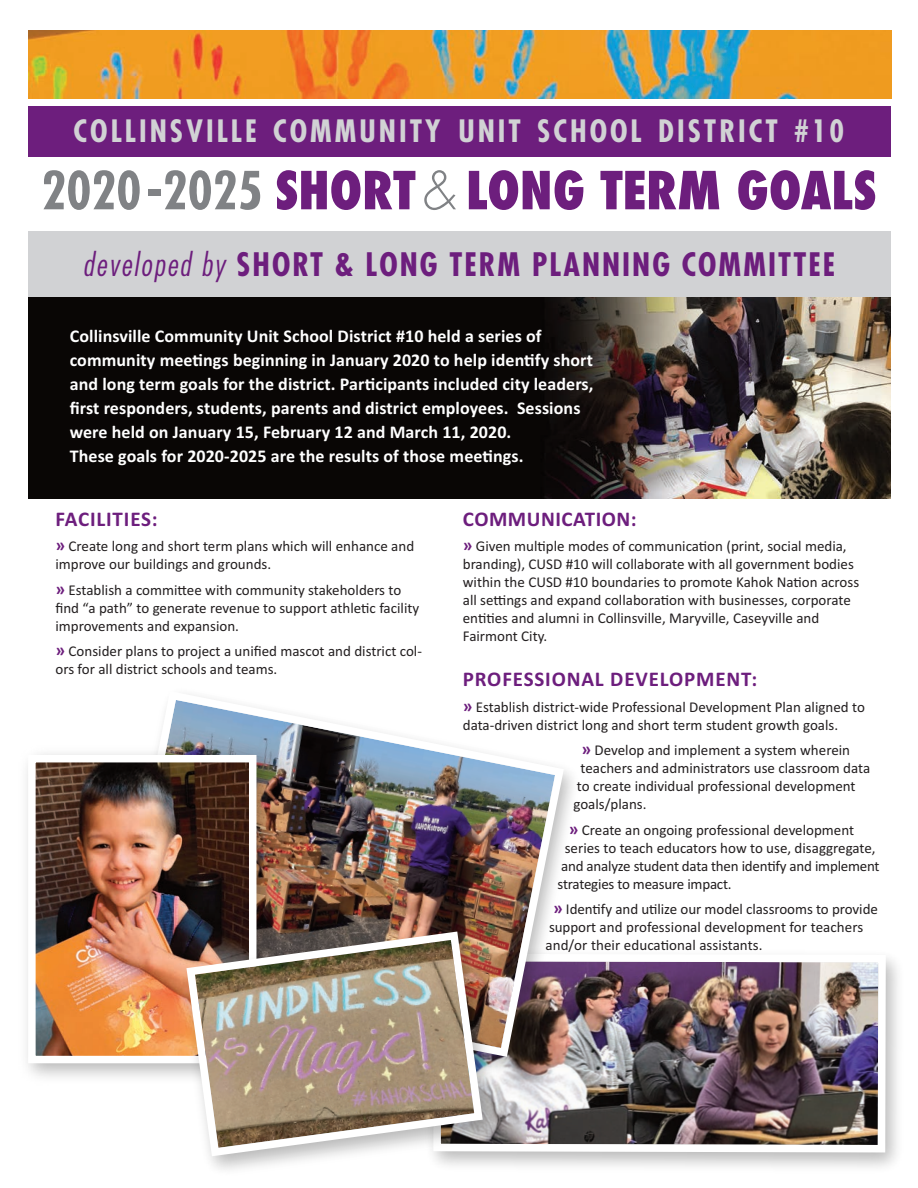
<style>
.page{position:relative;width:918px;height:1188px;background:#fff}
.page>*{position:absolute;margin:0;border:0;box-sizing:border-box;transform-origin:0 0}
.t1{font:800 condensed 51px "Futura";color:#6d1e7d}
.t2{font:700 condensed 31.5px "Futura";letter-spacing:.065em;color:#6d1e7d}
.t3{font:700 condensed 30px "Futura";letter-spacing:.1em;color:#d1d2d4}
.t4{font:700 21px "Calibri";letter-spacing:.04em;color:#6d1e7d}
.t5{font:700 18px/24px "Calibri";letter-spacing:.005em;color:#fff}
.t6{font:15px/18px "Calibri";color:#231f20}
.s1{font-weight:700;color:#808285}
.s2{font-weight:300;font-stretch:normal;color:#808285}
.s3{font-weight:300;font-style:italic}
.s4{font-weight:700;font-size:18px;color:#6d1e7d}
</style>
<div class="page">
<img style="left:510px;top:952px;width:380px;height:204px">
<img style="left:28px;top:297px;width:863px;height:201px">
<div style="left:28px;top:231px;width:863px;height:66px;background:#d1d2d4"></div>
<div style="left:28px;top:106px;width:863px;height:51px;background:#6d1e7d"></div>
<img style="left:510px;top:773px;width:82px;height:313px">
<img style="left:167px;top:694px;width:401px;height:367px">
<img style="left:26px;top:742px;width:256px;height:335px">
<img style="left:37px;top:764px;width:210px;height:290px">
<div style="left:28px;top:755px;width:228px;height:308px;border:8px solid #fff"></div>
<img style="left:171px;top:917px;width:339px;height:253px">
<img style="left:182px;top:927px;width:305px;height:233px">
<img style="left:28px;top:30px;width:863px;height:68px">
<h3 class="t3" style="left:74px;top:118px;width:772px">COLLINSVILLE COMMUNITY UNIT SCHOOL DISTRICT #10</h3>
<h1 class="t1" style="left:41px;top:162px;width:837px"><span class="s1">2020-2025</span> SHORT<span class="s2">&amp;</span> LONG TERM GOALS</h1>
<h2 class="t2" style="left:83px;top:250px;width:754px"><span class="s3">developed by</span> SHORT &amp; LONG TERM PLANNING COMMITTEE</h2>
<p class="t5" style="left:70px;top:324px;width:525px">Collinsville Community Unit School District #10 held a series of community meetings beginning in January 2020 to help identify short and long term goals for the district. Participants included city leaders, first responders, students, parents and district employees. Sessions were held on January 15, February 12 and March 11, 2020.<br>These goals for 2020-2025 are the results of those meetings.</p>
<h3 class="t4" style="left:56px;top:506px;width:104px">FACILITIES:</h3>
<p class="t6" style="left:56px;top:537px;width:360px"><span class="s4">»</span> Create long and short term plans which will enhance and improve our buildings and grounds.</p>
<p class="t6" style="left:56px;top:581px;width:365px"><span class="s4">»</span> Establish a committee with community stakeholders to find “a path” to generate revenue to support athletic facility improvements and expansion.</p>
<p class="t6" style="left:56px;top:642px;width:368px"><span class="s4">»</span> Consider plans to project a unified mascot and district col&shy;ors for all district schools and teams.</p>
<h3 class="t4" style="left:463px;top:506px;width:175px">COMMUNICATION:</h3>
<p class="t6" style="left:463px;top:537px;width:398px"><span class="s4">»</span> Given multiple modes of communication (print, social media, branding), CUSD #10 will collaborate with all government bodies within the CUSD #10 boundaries to promote Kahok Nation across all settings and expand collaboration with businesses, corporate entities and alumni in Collinsville, Maryville, Caseyville and Fairmont City.</p>
<h3 class="t4" style="left:463px;top:667px;width:296px">PROFESSIONAL DEVELOPMENT:</h3>
<p class="t6" style="left:463px;top:698px;width:404px"><span class="s4">»</span> Establish district-wide Professional Development Plan aligned to data-driven district long and short term student growth goals.</p>
<p class="t6" style="left:581px;top:741px;width:270px"><span class="s4">»</span> Develop and implement a system wherein</p>
<p class="t6" style="left:581px;top:759px;width:291px">teachers and administrators use classroom data</p>
<p class="t6" style="left:577px;top:777px;width:280px">to create individual professional development</p>
<p class="t6" style="left:573px;top:795px;width:75px">goals/plans.</p>
<p class="t6" style="left:569px;top:821px;width:287px"><span class="s4">»</span> Create an ongoing professional development</p>
<p class="t6" style="left:565px;top:839px;width:312px">series to teach educators how to use, disaggregate,</p>
<p class="t6" style="left:561px;top:857px;width:320px">and analyze student data then identify and implement</p>
<p class="t6" style="left:558px;top:875px;width:176px">strategies to measure impact.</p>
<p class="t6" style="left:545px;top:900px;width:334px;text-indent:8px"><span class="s4">»</span> Identify and utilize our model classrooms to provide support and professional development for teachers and/or their educational assistants.</p>
</div>
